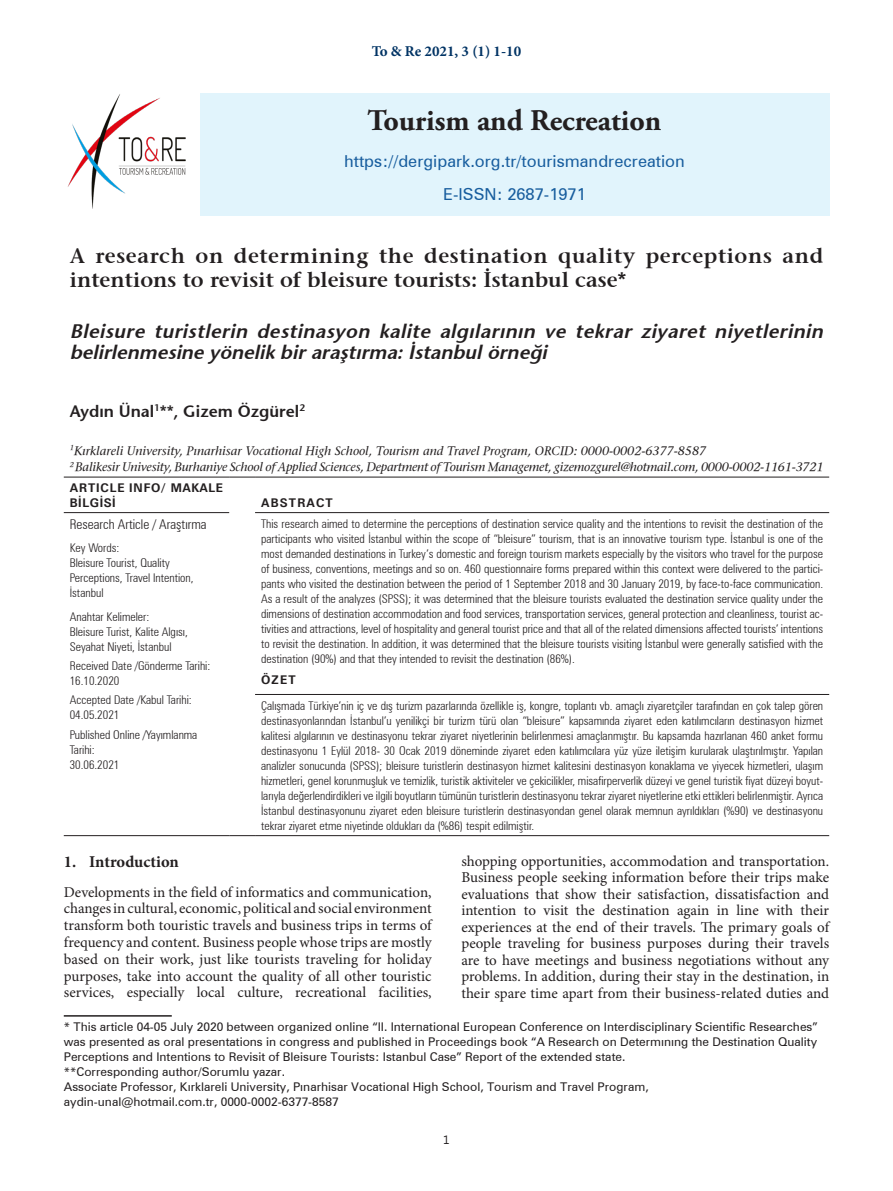
<style>
.page{position:relative;width:893px;height:1191px;background:#fff}
.page>*{position:absolute;margin:0;border:0;box-sizing:border-box;transform-origin:0 0}
.Bas-turkce{font:700 30px "Adobe Garamond Pro";color:#231f20}
.t1{font:700 21px/24px "Air Serif";letter-spacing:.03em;color:#231f20}
.t2{font:19.5px/21px "Air Sans Bold Ita";letter-spacing:.02em;color:#231f20}
.Bas-turkce-2{font:16.5px "Zurich BT";color:#175d9e}
.t3{font:700 16.5px "Air Sans";color:#231f20}
.t4{font:700 16.5px "Minion Pro";letter-spacing:-.005em;color:#231f20}
.t5{font:15px/16.5px "Minion Pro";color:#231f20;text-align:justify}
.JN{font:700 15px "Minion Pro";color:#003364}
.t6{font:300 condensed 13.5px "Zurich BT";color:#231f20}
.t7{font:italic 12.3px "Air Serif";letter-spacing:-.015em;color:#231f20}
.t8{font:300 condensed 12px/15px "Zurich BT";color:#231f20}
.t9{font:12px/15px "Zurich BT";color:#231f20;text-align:justify}
.t10{font:700 12px/14.4px "Zurich BT";letter-spacing:.05em;color:#231f20}
.t11{font:700 12px "Zurich BT";letter-spacing:.1em;color:#231f20}
.t12{font:700 12px "Zurich BT";letter-spacing:.075em;color:#231f20}
.t13{font:12px "Lao UI";color:#231f20}
</style>
<div class="page">
<img style="left:67px;top:94px;width:119px;height:115px">
<div style="left:200px;top:93px;width:629px;height:122px;background:#e1f4fc"></div>
<hr style="left:64px;top:477px;width:165px;height:1px;background:#231f20">
<svg style="left:229px;top:477px;width:26px;height:1px"></svg>
<hr style="left:255px;top:477px;width:574px;height:1px;background:#231f20">
<hr style="left:255px;top:512px;width:574px;height:1px;background:#231f20">
<hr style="left:255px;top:694px;width:574px;height:1px;background:#231f20">
<hr style="left:64px;top:512px;width:165px;height:1px;background:#231f20">
<hr style="left:64px;top:835px;width:165px;height:1px;background:#231f20">
<svg style="left:229px;top:835px;width:26px;height:1px"></svg>
<hr style="left:255px;top:835px;width:574px;height:1px;background:#231f20">
<hr style="left:64px;top:1015px;width:108px;height:1px;background:#231f20">
<p class="JN" style="left:372px;top:40px;width:151px">To &amp; Re 2021, 3 (1) 1-10</p>
<p class="Bas-turkce" style="left:368px;top:103px;width:295px">Tourism and Recreation</p>
<p class="Bas-turkce-2" style="left:344px;top:151px;width:342px">https://dergipark.org.tr/tourismandrecreation</p>
<p class="Bas-turkce-2" style="left:443px;top:184px;width:144px">E-ISSN: 2687-1971</p>
<p class="t1" style="left:70px;top:244px;width:755px">A research on determining the destination quality perceptions and intentions to revisit of bleisure tourists: İstanbul case*</p>
<p class="t2" style="left:70px;top:320px;width:755px">Bleisure turistlerin destinasyon kalite algılarının ve tekrar ziyaret niyetlerinin belirlenmesine yönelik bir araştırma: İstanbul örneği</p>
<p class="t3" style="left:70px;top:401px;width:237px">Aydın Ünal<sup>1</sup>**, Gizem Özgürel<sup>2</sup></p>
<p class="t7" style="left:70px;top:443px;width:638px"><sup>1</sup>Kırklareli University, Pınarhisar Vocational High School, Tourism and Travel Program, ORCID: 0000-0002-6377-8587</p>
<p class="t7" style="left:70px;top:459px;width:755px"><sup>2</sup> Balikesir Univesity, Burhaniye School of Applied Sciences, Department of Tourism Managemet, gizemozgurel@hotmail.com, 0000-0002-1161-3721</p>
<p class="t10" style="left:70px;top:480px;width:155px">ARTICLE INFO/ MAKALE<br>BİLGİSİ</p>
<p class="t11" style="left:261px;top:495px;width:73px">ABSTRACT</p>
<p class="t6" style="left:70px;top:516px;width:138px">Research Article / Araştırma</p>
<p class="t8" style="left:70px;top:540px;width:51px">Key Words:</p>
<p class="t8" style="left:70px;top:555px;width:125px">Bleisure Tourist, Quality<br>Perceptions, Travel Intention,<br>İstanbul</p>
<p class="t8" style="left:70px;top:609px;width:81px">Anahtar Kelimeler:</p>
<p class="t8" style="left:70px;top:624px;width:120px">Bleisure Turist, Kalite Algısı,<br>Seyahat Niyeti, İstanbul</p>
<p class="t8" style="left:70px;top:658px;width:142px">Received Date /Gönderme Tarihi:</p>
<p class="t8" style="left:70px;top:673px;width:51px">16.10.2020</p>
<p class="t8" style="left:70px;top:692px;width:123px">Accepted Date /Kabul Tarihi:</p>
<p class="t8" style="left:70px;top:707px;width:51px">04.05.2021</p>
<p class="t8" style="left:70px;top:727px;width:129px">Published Online /Yayımlanma<br>Tarihi:</p>
<p class="t8" style="left:70px;top:757px;width:51px">30.06.2021</p>
<p class="t8" style="left:261px;top:516px;width:564px;text-align:justify">This research aimed to determine the perceptions of destination service quality and the intentions to revisit the destination of the participants who visited İstanbul within the scope of “bleisure” tourism, that is an innovative tourism type. İstanbul is one of the most demanded destinations in Turkey’s domestic and foreign tourism markets especially by the visitors who travel for the purpose of business, conventions, meetings and so on. 460 questionnaire forms prepared within this context were delivered to the partici&shy;pants who visited the destination between the period of 1 September 2018 and 30 January 2019, by face-to-face communication.<br>As a result of the analyzes (SPSS); it was determined that the bleisure tourists evaluated the destination service quality under the dimensions of destination accommodation and food services, transportation services, general protection and cleanliness, tourist ac&shy;tivities and attractions, level of hospitality and general tourist price and that all of the related dimensions affected tourists’ intentions to revisit the destination. In addition, it was determined that the bleisure tourists visiting İstanbul were generally satisfied with the destination (90%) and that they intended to revisit the destination (86%).</p>
<p class="t12" style="left:261px;top:672px;width:36px">ÖZET</p>
<p class="t8" style="left:261px;top:697px;width:564px;text-align:justify">Çalışmada Türkiye’nin iç ve dış turizm pazarlarında özellikle iş, kongre, toplantı vb. amaçlı ziyaretçiler tarafından en çok talep gören destinasyonlarından İstanbul’u yenilikçi bir turizm türü olan “bleisure” kapsamında ziyaret eden katılımcıların destinasyon hizmet kalitesi algılarının ve destinasyonu tekrar ziyaret niyetlerinin belirlenmesi amaçlanmıştır. Bu kapsamda hazırlanan 460 anket formu destinasyonu 1 Eylül 2018- 30 Ocak 2019 döneminde ziyaret eden katılımcılara yüz yüze iletişim kurularak ulaştırılmıştır. Yapılan analizler sonucunda (SPSS); bleisure turistlerin destinasyon hizmet kalitesini destinasyon konaklama ve yiyecek hizmetleri, ulaşım hizmetleri, genel korunmuşluk ve temizlik, turistik aktiviteler ve çekicilikler, misafirperverlik düzeyi ve genel turistik fiyat düzeyi boyut&shy;larıyla değerlendirdikleri ve ilgili boyutların tümünün turistlerin destinasyonu tekrar ziyaret niyetlerine etki ettikleri belirlenmiştir. Ayrıca İstanbul destinasyonunu ziyaret eden bleisure turistlerin destinasyondan genel olarak memnun ayrıldıkları (%90) ve destinasyonu tekrar ziyaret etme niyetinde oldukları da (%86) tespit edilmiştir.</p>
<p class="t4" style="left:64px;top:850px;width:117px">1. Introduction</p>
<p class="t5" style="left:64px;top:884px;width:369px">Developments in the field of informatics and communication, changes in cultural, economic, political and social environment transform both touristic travels and business trips in terms of frequency and content. Business people whose trips are mostly based on their work, just like tourists traveling for holiday purposes, take into account the quality of all other touristic services, especially local culture, recreational facilities,</p>
<p class="t5" style="left:461px;top:853px;width:369px">shopping opportunities, accommodation and transportation.<br>Business people seeking information before their trips make evaluations that show their satisfaction, dissatisfaction and intention to visit the destination again in line with their experiences at the end of their travels. The primary goals of people traveling for business purposes during their travels are to have meetings and business negotiations without any problems. In addition, during their stay in the destination, in their spare time apart from their business-related duties and</p>
<p class="t9" style="left:64px;top:1019px;width:755px">* This article 04-05 July 2020 between organized online “II. International European Conference on Interdisciplinary Scientific Researches” was presented as oral presentations in congress and published in Proceedings book “A Research on Determınıng the Destination Quality Perceptions and Intentions to Revisit of Bleisure Tourists: Istanbul Case” Report of the extended state.</p>
<p class="t9" style="left:64px;top:1064px;width:223px">**Corresponding author/Sorumlu yazar.</p>
<p class="t9" style="left:64px;top:1079px;width:586px">Associate Professor, Kırklareli University, Pınarhisar Vocational High School, Tourism and Travel Program, aydin-unal@hotmail.com.tr, 0000-0002-6377-8587</p>
<p class="t13" style="left:443px;top:1132px;width:8px">1</p>
</div>
